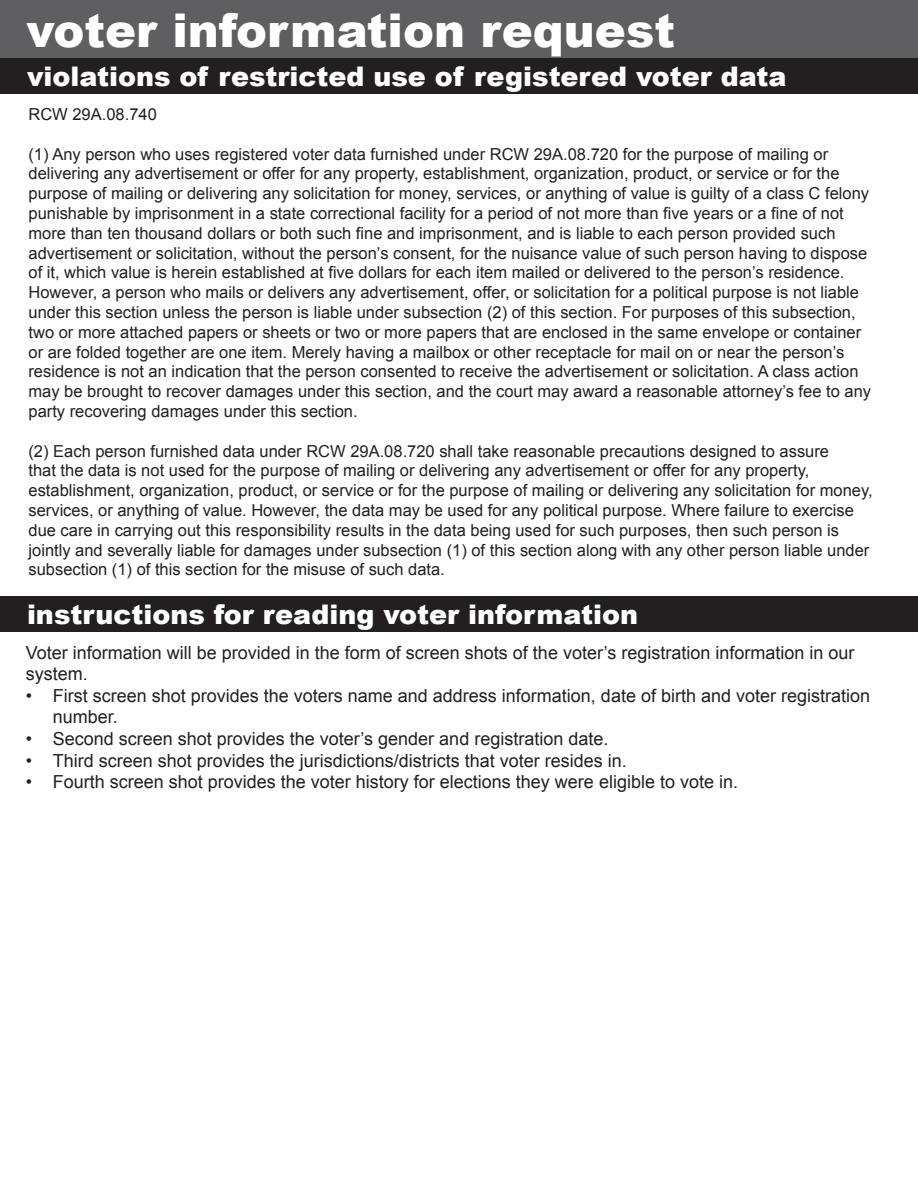
<style>
.page{position:relative;width:918px;height:1188px;background:#fff}
.page>*{position:absolute;margin:0;border:0;box-sizing:border-box;transform-origin:0 0}
.t1{font:900 46.5px "Arial";color:#fff}
.t2{font:900 27px "Arial";color:#fff}
.t3{font:18px/21.6px "Arial";color:#231f20}
.t4{font:16.5px/19.8px "Arial";color:#231f20}
</style>
<div class="page">
<div style="left:0;top:0;width:917px;height:62px;background:#5f5f62"></div>
<div style="left:0;top:58px;width:918px;height:36px;background:#231f20"></div>
<div style="left:0;top:597px;width:918px;height:35px;background:#231f20"></div>
<p class="t1" style="left:26px;top:-3px;width:650px">voter information request</p>
<p class="t2" style="left:27px;top:57px;width:761px">violations of restricted use of registered voter data</p>
<p class="t4" style="left:28px;top:104px;width:130px">RCW 29A.08.740</p>
<p class="t4" style="left:28px;top:144px;width:844px">(1) Any person who uses registered voter data furnished under RCW 29A.08.720 for the purpose of mailing or delivering any advertisement or offer for any property, establishment, organization, product, or service or for the purpose of mailing or delivering any solicitation for money, services, or anything of value is guilty of a class C felony punishable by imprisonment in a state correctional facility for a period of not more than five years or a fine of not more than ten thousand dollars or both such fine and imprisonment, and is liable to each person provided such advertisement or solicitation, without the person’s consent, for the nuisance value of such person having to dispose of it, which value is herein established at five dollars for each item mailed or delivered to the person’s residence.<br>However, a person who mails or delivers any advertisement, offer, or solicitation for a political purpose is not liable under this section unless the person is liable under subsection (2) of this section. For purposes of this subsection, two or more attached papers or sheets or two or more papers that are enclosed in the same envelope or container or are folded together are one item. Merely having a mailbox or other receptacle for mail on or near the person’s residence is not an indication that the person consented to receive the advertisement or solicitation. A class action may be brought to recover damages under this section, and the court may award a reasonable attorney’s fee to any party recovering damages under this section.</p>
<p class="t4" style="left:28px;top:441px;width:846px">(2) Each person furnished data under RCW 29A.08.720 shall take reasonable precautions designed to assure<br>that the data is not used for the purpose of mailing or delivering any advertisement or offer for any property, establishment, organization, product, or service or for the purpose of mailing or delivering any solicitation for money, services, or anything of value. However, the data may be used for any political purpose. Where failure to exercise due care in carrying out this responsibility results in the data being used for such purposes, then such person is jointly and severally liable for damages under subsection (1) of this section along with any other person liable under subsection (1) of this section for the misuse of such data.</p>
<p class="t2" style="left:27px;top:595px;width:613px">instructions for reading voter information</p>
<p class="t3" style="left:26px;top:642px;width:830px">Voter information will be provided in the form of screen shots of the voter’s registration information in our system.</p>
<p class="t3" style="left:53px;top:685px;width:819px;text-indent:-27px">• First screen shot provides the voters name and address information, date of birth and voter registration number.</p>
<p class="t3" style="left:26px;top:728px;width:584px">• Second screen shot provides the voter’s gender and registration date.</p>
<p class="t3" style="left:26px;top:750px;width:603px">• Third screen shot provides the jurisdictions/districts that voter resides in.</p>
<p class="t3" style="left:26px;top:771px;width:714px">• Fourth screen shot provides the voter history for elections they were eligible to vote in.</p>
</div>
